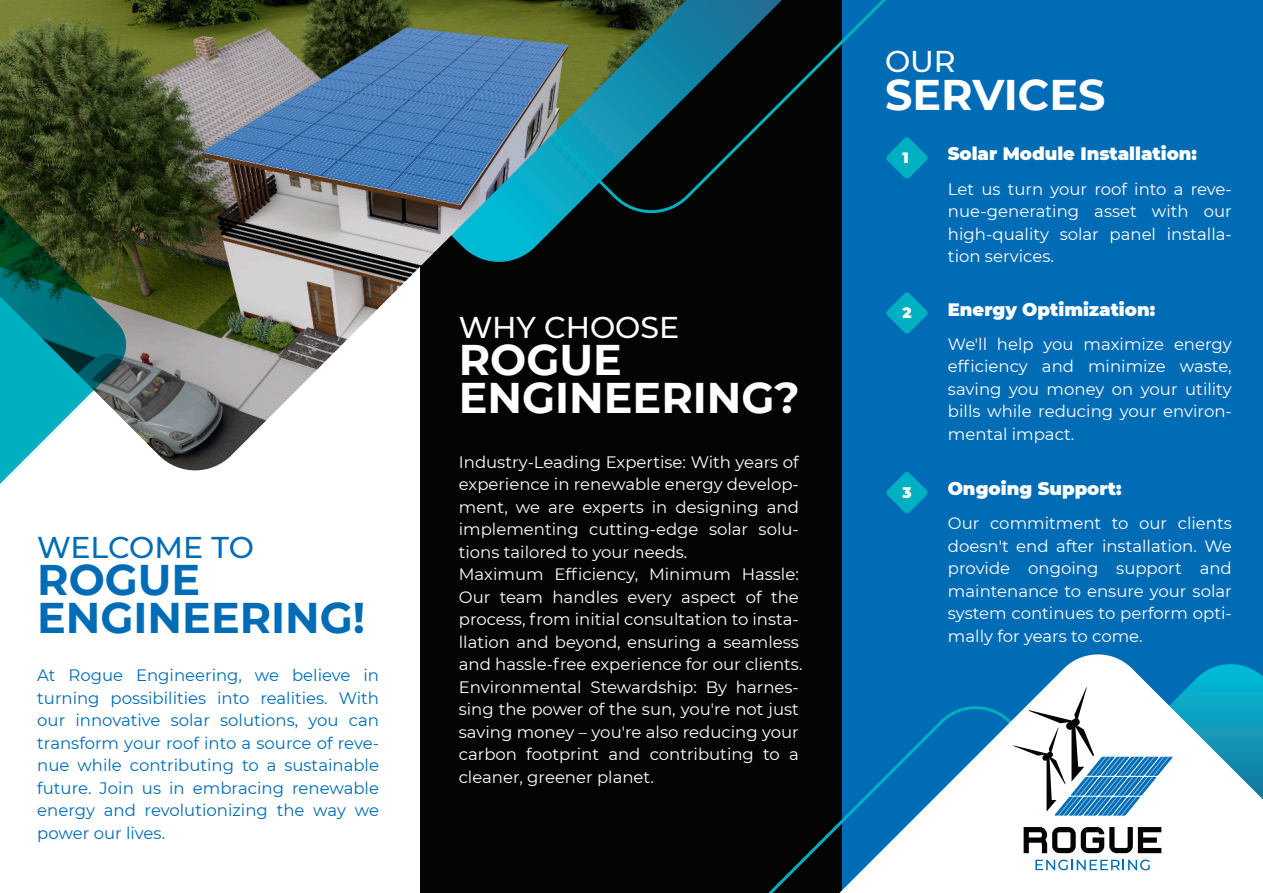
<style>
.page{position:relative;width:1263px;height:893px;background:#fff}
.page>*{position:absolute;margin:0;border:0;box-sizing:border-box;transform-origin:0 0}
.t1{font:700 42.9px/37.5px "Montserrat";color:#fff}
.t2{font:700 42.9px/37.5px "Montserrat";color:#006cb6}
.t3{font:500 30px "Montserrat";color:#fff}
.t4{font:500 30px "Montserrat";letter-spacing:-.01em;color:#006cb6}
.t5{font:900 18px "Montserrat";color:#fff}
.t6{font:16.5px/22.5px "Montserrat";color:#fff;text-align:justify}
.t7{font:16.5px/22.5px "Montserrat";color:#006cb6;text-align:justify}
.t8{font:900 15px "Montserrat";color:#fff}
</style>
<div class="page">
<div style="left:842px;top:0;width:421px;height:893px;background:#006cb6"></div>
<div style="left:420px;top:0;width:422px;height:893px;background:#040503"></div>
<svg style="left:768px;top:654px;width:495px;height:239px"></svg>
<svg style="left:687px;top:0;width:199px;height:199px"></svg>
<img style="left:0;top:0;width:687px;height:471px">
<svg style="left:0;top:181px;width:126px;height:303px"></svg>
<svg style="left:886px;top:137px;width:42px;height:42px"></svg>
<svg style="left:886px;top:292px;width:42px;height:42px"></svg>
<svg style="left:886px;top:472px;width:42px;height:42px"></svg>
<svg style="left:1035px;top:860px;width:115px;height:10px"></svg>
<svg style="left:1024px;top:827px;width:137px;height:26px"></svg>
<hr style="left:1053px;top:816px;width:72px;height:1px;background:#fff">
<svg style="left:1013px;top:687px;width:161px;height:129px"></svg>
<h2 class="t4" style="left:37px;top:526px;width:218px">WELCOME TO</h2>
<h1 class="t2" style="left:37px;top:559px;width:330px">ROGUE<br>ENGINEERING!</h1>
<p class="t7" style="left:37px;top:663px;width:343px">At Rogue Engineering, we believe in turning possibilities into realities. With our innovative solar solutions, you can transform your roof into a source of reve&shy;nue while contributing to a sustainable future. Join us in embracing renewable energy and revolutionizing the way we power our lives.</p>
<h2 class="t3" style="left:459px;top:306px;width:222px">WHY CHOOSE</h2>
<h1 class="t1" style="left:459px;top:339px;width:342px">ROGUE<br>ENGINEERING?</h1>
<p class="t6" style="left:459px;top:450px;width:345px;text-align:left">Industry-Leading Expertise: With years of experience in renewable energy develop&shy;ment, we are experts in designing and implementing cutting-edge solar solu&shy;tions tailored to your needs.<br>Maximum Efficiency, Minimum Hassle:<br>Our team handles every aspect of the process, from initial consultation to insta&shy;llation and beyond, ensuring a seamless and hassle-free experience for our clients.<br>Environmental Stewardship: By harnes&shy;sing the power of the sun, you're not just saving money – you're also reducing your carbon footprint and contributing to a cleaner, greener planet.</p>
<h2 class="t3" style="left:885px;top:41px;width:72px">OUR</h2>
<h1 class="t1" style="left:885px;top:74px;width:222px">SERVICES</h1>
<p class="t8" style="left:902px;top:146px;width:8px">1</p>
<p class="t8" style="left:902px;top:301px;width:11px">2</p>
<p class="t8" style="left:902px;top:481px;width:11px">3</p>
<p class="t5" style="left:948px;top:141px;width:251px">Solar Module Installation:</p>
<p class="t6" style="left:948px;top:177px;width:285px">Let us turn your roof into a reve&shy;nue-generating asset with our high-quality solar panel installa&shy;tion services.</p>
<p class="t5" style="left:948px;top:296px;width:209px">Energy Optimization:</p>
<p class="t6" style="left:948px;top:332px;width:285px">We'll help you maximize energy efficiency and minimize waste, saving you money on your utility bills while reducing your environ&shy;mental impact.</p>
<p class="t5" style="left:948px;top:475px;width:175px">Ongoing Support:</p>
<p class="t6" style="left:948px;top:512px;width:285px">Our commitment to our clients doesn't end after installation. We provide ongoing support and maintenance to ensure your solar system continues to perform opti&shy;mally for years to come.</p>
</div>
